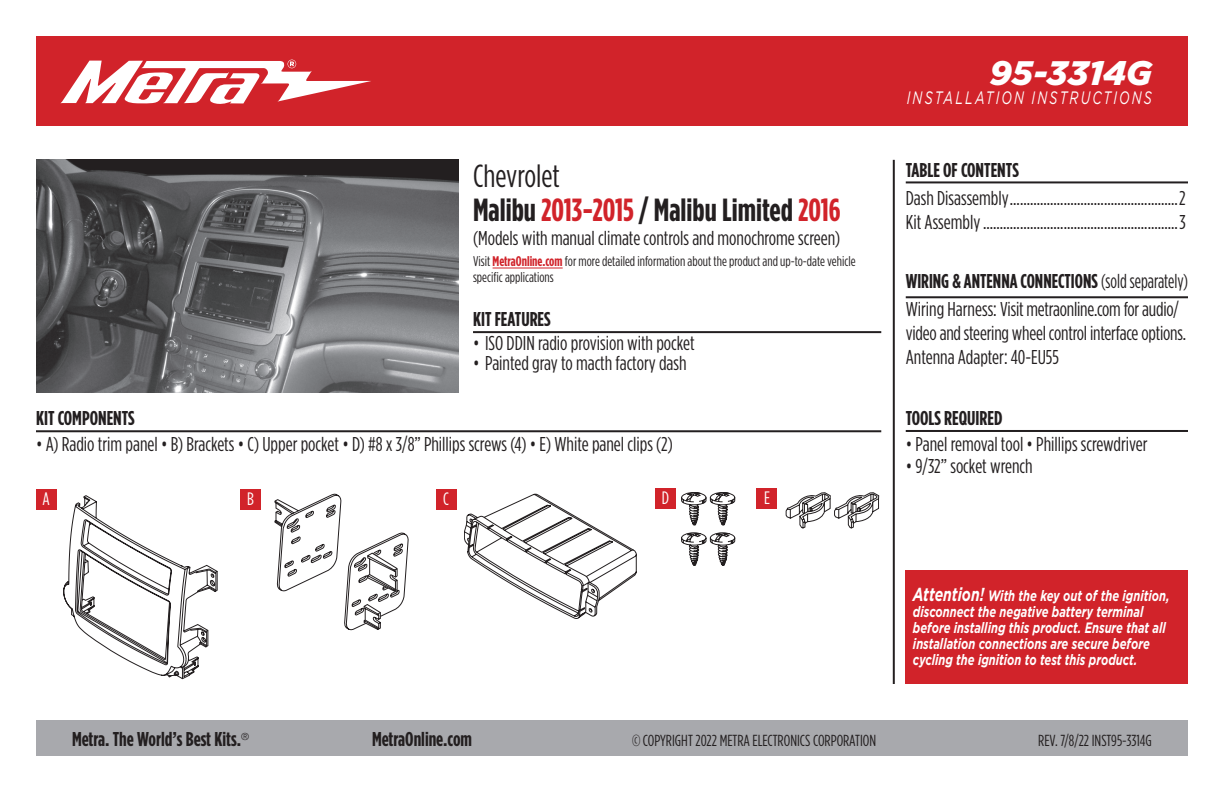
<style>
.page{position:relative;width:1224px;height:792px;background:#fff}
.page>*{position:absolute;margin:0;border:0;box-sizing:border-box;transform-origin:0 0}
.t1{font:italic 900 34px "Gotham";color:#fff}
.t2{font:700 32px/34px "Gotham Condensed";color:#231f20}
.t3{font:20px/24px "Gotham Condensed";color:#231f20}
.t4{font:700 20px "Gotham Condensed";color:#231f20}
.t5{font:20px/28px "Gotham Condensed";color:#231f20;scale:.9 1}
.t6{font:italic 18px "Gotham";letter-spacing:.165em;color:#fff;scale:.7 1}
.t7{font:18px "Gotham Condensed";color:#fff}
.t8{font:16px "Gotham Condensed";color:#231f20}
.t9{font:italic 700 15px/16px "Gotham";color:#fff;scale:.74 1}
.t10{font:14px/16px "Gotham Condensed";color:#231f20}
.s1{font-weight:400}
.s2{color:#d1232a}
.s3{font-weight:700;color:#d1232a}
.s4{font-weight:700}
.s5{font-size:18.8px}
</style>
<div class="page">
<div style="left:36px;top:720px;width:1152px;height:36px;background:#a8a9ad"></div>
<hr style="left:893px;top:160px;width:2px;height:524px;background:#231f20">
<img style="left:36px;top:160px;width:423px;height:232px">
<div style="left:36px;top:36px;width:1152px;height:90px;background:#d1232a"></div>
<svg style="left:60px;top:60px;width:311px;height:44px"></svg>
<div style="left:906px;top:570px;width:282px;height:114px;background:#d1232a"></div>
<hr style="left:473px;top:331px;width:408px;height:2px;background:#231f20">
<hr style="left:36px;top:430px;width:845px;height:2px;background:#231f20">
<hr style="left:906px;top:430px;width:282px;height:2px;background:#231f20">
<hr style="left:906px;top:296px;width:282px;height:2px;background:#231f20">
<hr style="left:906px;top:181px;width:282px;height:2px;background:#231f20">
<svg style="left:63px;top:495px;width:154px;height:184px"></svg>
<svg style="left:275px;top:494px;width:133px;height:136px"></svg>
<svg style="left:681px;top:492px;width:55px;height:33px"></svg>
<svg style="left:681px;top:533px;width:55px;height:33px"></svg>
<svg style="left:464px;top:494px;width:173px;height:125px"></svg>
<svg style="left:786px;top:492px;width:94px;height:37px"></svg>
<div style="left:36px;top:489px;width:21px;height:21px;background:#d1232a"></div>
<div style="left:240px;top:489px;width:21px;height:21px;background:#d1232a"></div>
<div style="left:757px;top:488px;width:20px;height:21px;background:#d1232a"></div>
<div style="left:436px;top:489px;width:21px;height:21px;background:#d1232a"></div>
<div style="left:655px;top:488px;width:21px;height:21px;background:#d1232a"></div>
<hr style="left:493px;top:268px;width:70px;height:1px;background:#d1232a">
<h1 class="t1" style="left:990px;top:53px;width:164px">95-3314G</h1>
<h2 class="t2" style="left:473px;top:158px;width:369px"><span class="s1">Chevrolet<br></span>Malibu <span class="s2">2013-2015</span> / Malibu Limited <span class="s2">2016</span></h2>
<p class="t3" style="left:473px;top:226px;width:369px">(Models with manual climate controls and monochrome screen)</p>
<p class="t10" style="left:473px;top:253px;width:384px">Visit <span class="s3">MetraOnline.com</span> for more detailed information about the product and up-to-date vehicle specific applications</p>
<p class="t4" style="left:473px;top:308px;width:79px">KIT FEATURES</p>
<p class="t3" style="left:473px;top:331px;width:223px">• ISO DDIN radio provision with pocket</p>
<p class="t3" style="left:473px;top:351px;width:215px">• Painted gray to macth factory dash</p>
<p class="t4" style="left:36px;top:407px;width:100px">KIT COMPONENTS</p>
<p class="t3" style="left:36px;top:432px;width:638px">• A) Radio trim panel • B) Brackets • C) Upper pocket • D) #8 x 3/8” Phillips screws (4) • E) White panel clips (2)</p>
<p class="t7" style="left:43px;top:489px;width:9px">A</p>
<p class="t7" style="left:247px;top:489px;width:8px">B</p>
<p class="t7" style="left:443px;top:489px;width:7px">C</p>
<p class="t7" style="left:662px;top:488px;width:9px">D</p>
<p class="t7" style="left:764px;top:488px;width:7px">E</p>
<p class="t6" style="left:907px;top:88px;width:352px">INSTALLATION INSTRUCTIONS</p>
<p class="t4" style="left:906px;top:158px;width:115px">TABLE OF CONTENTS</p>
<p class="t3" style="left:906px;top:185px;width:281px">Dash Disassembly..................................................2<br>Kit Assembly..........................................................3</p>
<p class="t5" style="left:906px;top:266px;width:315px"><span class="s4">WIRING &amp; ANTENNA CONNECTIONS</span> (sold separately)<br>Wiring Harness: Visit metraonline.com for audio/</p>
<p class="t3" style="left:906px;top:320px;width:282px">video and steering wheel control interface options.<br>Antenna Adapter: 40-EU55</p>
<p class="t4" style="left:906px;top:407px;width:98px">TOOLS REQUIRED</p>
<p class="t3" style="left:906px;top:432px;width:243px">• Panel removal tool • Phillips screwdriver</p>
<p class="t3" style="left:906px;top:454px;width:128px">• 9/32” socket wrench</p>
<p class="t9" style="left:913px;top:587px;width:348px"><span class="s5">Attention!</span> With the key out of the ignition, disconnect the negative battery terminal before installing this product. Ensure that all installation connections are secure before cycling the ignition to test this product.</p>
<p class="t4" style="left:72px;top:728px;width:179px">Metra. The World’s Best Kits.<sup>®</sup></p>
<p class="t4" style="left:372px;top:728px;width:102px">MetraOnline.com</p>
<p class="t8" style="left:632px;top:732px;width:246px">© COPYRIGHT 2022 METRA ELECTRONICS CORPORATION</p>
<p class="t8" style="left:1038px;top:732px;width:115px">REV. 7/8/22 INST95-3314G</p>
</div>
